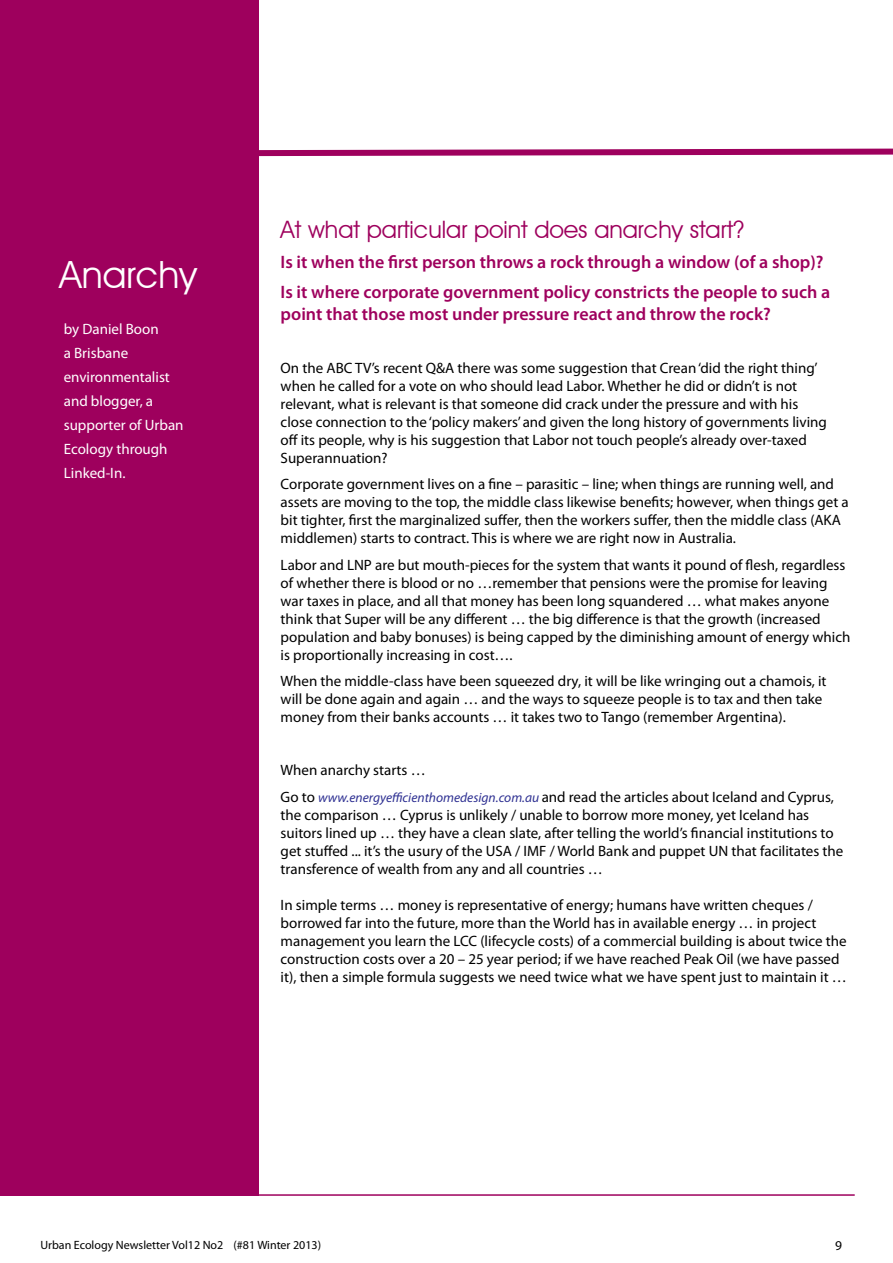
<style>
.page{position:relative;width:893px;height:1263px;background:#fff}
.page>*{position:absolute;margin:0;border:0;box-sizing:border-box;transform-origin:0 0}
.t1{font:37.5px "Decker";color:#fff}
.t2{font:24px "Decker";color:#9e005d}
.t3{font:600 18px/30.2px "Myriad Pro";color:#9e005d}
.t4{font:15px/18px "Myriad Pro";color:#000}
.t5{font:15px/24px "Myriad Pro";color:#fff}
.t6{font:13.5px "Myriad Pro";color:#000}
.t7{font:12px "Myriad Pro";color:#000}
.s1{font-style:italic;font-size:13.5px;color:#2e3092}
</style>
<div class="page">
<div style="left:0;top:0;width:258px;height:1196px;background:#9e005d"></div>
<svg style="left:258px;top:146px;width:635px;height:13px"></svg>
<hr style="left:30px;top:1194px;width:825px;height:2px;background:#9e005d">
<h1 class="t1" style="left:59px;top:252px;width:139px">Anarchy</h1>
<p class="t5" style="left:64px;top:316px;width:121px">by Daniel Boon<br>a Brisbane environmentalist and blogger, a supporter of Urban<br>Ecology through<br>Linked-In.</p>
<h2 class="t2" style="left:281px;top:215px;width:465px">At what particular point does anarchy start?</h2>
<p class="t3" style="left:281px;top:246px;width:551px">Is it when the first person throws a rock through a window (of a shop)?<br>Is it where corporate government policy constricts the people to such a</p>
<p class="t3" style="left:281px;top:298px;width:492px">point that those most under pressure react and throw the rock?</p>
<p class="t4" style="left:281px;top:358px;width:548px">On the ABC TV’s recent Q&amp;A there was some suggestion that Crean ‘did the right thing’ when he called for a vote on who should lead Labor. Whether he did or didn’t is not relevant, what is relevant is that someone did crack under the pressure and with his close connection to the ‘policy makers’ and given the long history of governments living off its people, why is his suggestion that Labor not touch people’s already over-taxed Superannuation?</p>
<p class="t4" style="left:281px;top:475px;width:570px">Corporate government lives on a fine – parasitic – line; when things are running well, and assets are moving to the top, the middle class likewise benefits; however, when things get a bit tighter, first the marginalized suffer, then the workers suffer, then the middle class (AKA middlemen) starts to contract. This is where we are right now in Australia.</p>
<p class="t4" style="left:281px;top:555px;width:571px">Labor and LNP are but mouth-pieces for the system that wants it pound of flesh, regardless of whether there is blood or no …remember that pensions were the promise for leaving war taxes in place, and all that money has been long squandered … what makes anyone think that Super will be any different … the big difference is that the growth (increased population and baby bonuses) is being capped by the diminishing amount of energy which is proportionally increasing in cost….</p>
<p class="t4" style="left:281px;top:672px;width:547px">When the middle-class have been squeezed dry, it will be like wringing out a chamois, it will be done again and again … and the ways to squeeze people is to tax and then take money from their banks accounts … it takes two to Tango (remember Argentina).</p>
<p class="t4" style="left:281px;top:757px;width:555px;line-height:26.5px">When anarchy starts …<br>Go to <span class="s1">www.energyefficienthomedesign.com.au</span> and read the articles about Iceland and Cyprus,</p>
<p class="t4" style="left:281px;top:805px;width:564px">the comparison … Cyprus is unlikely / unable to borrow more money, yet Iceland has suitors lined up … they have a clean slate, after telling the world’s financial institutions to get stuffed ... it’s the usury of the USA / IMF / World Bank and puppet UN that facilitates the transference of wealth from any and all countries …</p>
<p class="t4" style="left:281px;top:895px;width:568px">In simple terms … money is representative of energy; humans have written cheques / borrowed far into the future, more than the World has in available energy … in project management you learn the LCC (lifecycle costs) of a commercial building is about twice the construction costs over a 20 – 25 year period; if we have reached Peak Oil (we have passed it), then a simple formula suggests we need twice what we have spent just to maintain it …</p>
<p class="t7" style="left:40px;top:1237px;width:282px">Urban Ecology Newsletter Vol12 No2 (#81 Winter 2013)</p>
<p class="t6" style="left:835px;top:1237px;width:8px">9</p>
</div>
